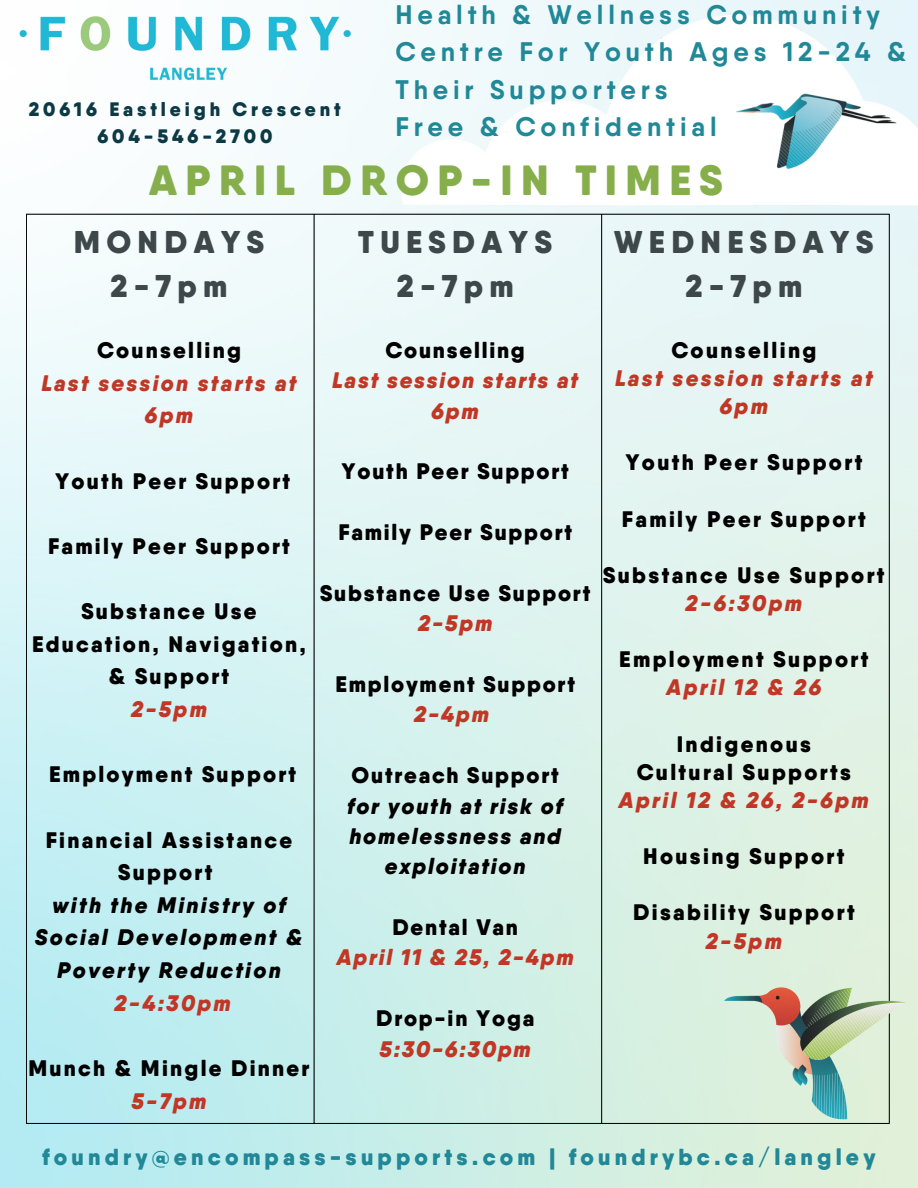
<style>
.page{position:relative;width:918px;height:1188px;background:#fff}
.page>*{position:absolute;margin:0;border:0;box-sizing:border-box;transform-origin:0 0}
.t1{font:900 42.3px "Qanelas Soft";letter-spacing:.2em;color:#86af4c}
.t2{font:900 31.5px/43.8px "Qanelas Soft";letter-spacing:.2em;color:#3e484b;text-align:center}
.t3{font:700 26.85px/37.2px "Qanelas Soft";letter-spacing:.18em;color:#218898}
.t4{font:900 23.25px "Qanelas Soft";letter-spacing:.18em;color:#218898}
.t5{font:900 22.5px/32.7px "Qanelas Soft";letter-spacing:.1em;color:#000;text-align:center}
.t6{font:italic 900 22.5px/28.2px "Qanelas Soft";letter-spacing:.1em;color:#c13726;text-align:center}
.t7{font:900 22.5px "Qanelas Soft";letter-spacing:.08em;color:#000}
.t8{font:italic 900 22.5px/32.7px "Qanelas Soft";letter-spacing:.1em;color:#000;text-align:center}
.t9{font:italic 900 22.5px/30.3px "Qanelas Soft";letter-spacing:.08em;color:#000;text-align:center}
.t10{font:italic 900 22.5px/30.3px "Qanelas Soft";letter-spacing:.08em;color:#c13726;text-align:center}
.t11{font:900 19.5px/27px "Qanelas Soft";letter-spacing:.2em;color:#0d3945;text-align:center}
</style>
<div class="page">
<img style="left:0;top:0;width:918px;height:1188px">
<hr style="left:26px;top:215px;width:1px;height:908px;background:#000">
<hr style="left:314px;top:215px;width:1px;height:908px;background:#000">
<hr style="left:601px;top:215px;width:1px;height:908px;background:#000">
<hr style="left:889px;top:215px;width:1px;height:908px;background:#000">
<hr style="left:26px;top:214px;width:864px;height:1px;background:#000">
<hr style="left:26px;top:1123px;width:864px;height:1px;background:#000">
<img style="left:396px;top:13px;width:522px;height:193px">
<img style="left:0;top:0;width:370px;height:99px">
<img style="left:731px;top:85px;width:170px;height:96px">
<img style="left:713px;top:954px;width:205px;height:187px">
<p class="t11" style="left:29px;top:96px;width:314px">20616 Eastleigh Crescent<br>604-546-2700</p>
<p class="t3" style="left:395px;top:-4px;width:512px">Health &amp; Wellness Community<br>Centre For Youth Ages 12-24 &amp;<br>Their Supporters<br>Free &amp; Confidential</p>
<h1 class="t1" style="left:149px;top:153px;width:575px">APRIL DROP-IN TIMES</h1>
<h2 class="t2" style="left:74px;top:220px;width:192px">MONDAYS<br>2-7pm</h2>
<h2 class="t2" style="left:358px;top:220px;width:195px">TUESDAYS<br>2-7pm</h2>
<h2 class="t2" style="left:614px;top:220px;width:261px">WEDNESDAYS<br>2-7pm</h2>
<p class="t5" style="left:97px;top:334px;width:145px">Counselling</p>
<p class="t6" style="left:41px;top:366px;width:257px;line-height:32.7px">Last session starts at<br>6pm</p>
<p class="t5" style="left:55px;top:464px;width:236px">Youth Peer Support</p>
<p class="t5" style="left:48px;top:529px;width:243px">Family Peer Support</p>
<p class="t5" style="left:32px;top:595px;width:275px">Substance Use<br>Education, Navigation, &amp; Support</p>
<p class="t6" style="left:131px;top:695px;width:77px">2-5pm</p>
<p class="t5" style="left:49px;top:758px;width:249px">Employment Support</p>
<p class="t5" style="left:46px;top:823px;width:248px">Financial Assistance<br>Support</p>
<p class="t8" style="left:35px;top:888px;width:269px">with the Ministry of<br>Social Development &amp;<br>Poverty Reduction</p>
<p class="t6" style="left:114px;top:988px;width:118px">2-4:30pm</p>
<p class="t5" style="left:29px;top:1051px;width:282px">Munch &amp; Mingle Dinner</p>
<p class="t6" style="left:132px;top:1086px;width:76px">5-7pm</p>
<p class="t7" style="left:386px;top:335px;width:141px">Counselling</p>
<p class="t10" style="left:332px;top:365px;width:247px">Last session starts at<br>6pm</p>
<p class="t7" style="left:342px;top:457px;width:229px">Youth Peer Support</p>
<p class="t7" style="left:338px;top:518px;width:235px">Family Peer Support</p>
<p class="t7" style="left:320px;top:578px;width:272px">Substance Use Support</p>
<p class="t6" style="left:418px;top:609px;width:76px">2-5pm</p>
<p class="t7" style="left:335px;top:670px;width:241px">Employment Support</p>
<p class="t6" style="left:414px;top:700px;width:76px">2-4pm</p>
<p class="t7" style="left:352px;top:761px;width:209px">Outreach Support</p>
<p class="t9" style="left:347px;top:790px;width:217px">for youth at risk of homelessness and exploitation</p>
<p class="t7" style="left:392px;top:913px;width:127px">Dental Van</p>
<p class="t10" style="left:337px;top:942px;width:238px">April 11 &amp; 25, 2-4pm</p>
<p class="t7" style="left:376px;top:1004px;width:160px">Drop-in Yoga</p>
<p class="t6" style="left:380px;top:1034px;width:153px">5:30-6:30pm</p>
<p class="t5" style="left:671px;top:333px;width:146px">Counselling</p>
<p class="t6" style="left:615px;top:364px;width:259px">Last session starts at<br>6pm</p>
<p class="t5" style="left:625px;top:446px;width:238px">Youth Peer Support</p>
<p class="t5" style="left:622px;top:502px;width:245px">Family Peer Support</p>
<p class="t5" style="left:603px;top:558px;width:283px">Substance Use Support</p>
<p class="t6" style="left:686px;top:589px;width:118px">2-6:30pm</p>
<p class="t5" style="left:619px;top:643px;width:251px">Employment Support</p>
<p class="t6" style="left:666px;top:673px;width:156px">April 12 &amp; 26</p>
<p class="t5" style="left:637px;top:729px;width:216px;line-height:28.2px">Indigenous<br>Cultural Supports</p>
<p class="t6" style="left:619px;top:786px;width:252px">April 12 &amp; 26, 2-6pm</p>
<p class="t5" style="left:643px;top:840px;width:203px">Housing Support</p>
<p class="t5" style="left:633px;top:896px;width:223px">Disability Support</p>
<p class="t6" style="left:706px;top:926px;width:78px">2-5pm</p>
<p class="t4" style="left:42px;top:1141px;width:835px">foundry@encompass-supports.com | foundrybc.ca/langley</p>
</div>
